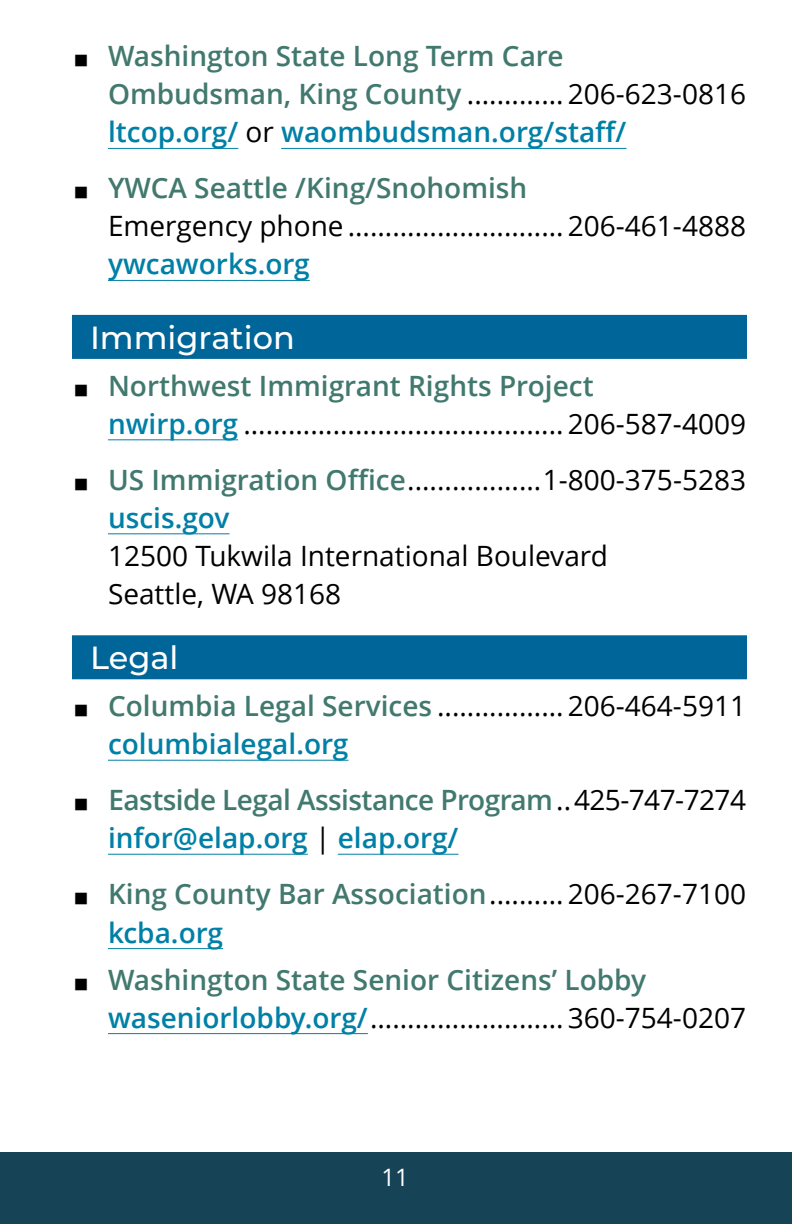
<style>
.page{position:relative;width:792px;height:1224px;background:#fff}
.page>*{position:absolute;margin:0;border:0;box-sizing:border-box;transform-origin:0 0}
.headline{font:500 32px "Montserrat";color:#fff}
.text_with_indent_no_bullet{font:28px/38px "Open Sans";color:#000}
.t1{font:600 28px/38px "Open Sans";color:#42796f}
.t2{font:600 28px/38px "Open Sans";letter-spacing:-.02em;color:#42796f}
.text_with_indent_no_bullet-2{font:600 28px "Open Sans";color:#0080a6}
.t3{font:24px "Open Sans";color:#fff}
.s1{color:#000}
.s2{font-weight:400;color:#000}
.s3{font-weight:600;color:#42796f}
.s4{font-weight:600;color:#0080a6}
.s5{color:#0080a6}
</style>
<div class="page">
<div style="left:0;top:1153px;width:792px;height:71px;background:#164356"></div>
<hr style="left:108px;top:148px;width:130px;height:1px;background:#0080a6">
<hr style="left:281px;top:148px;width:346px;height:1px;background:#0080a6">
<hr style="left:108px;top:280px;width:202px;height:1px;background:#0080a6">
<div style="left:72px;top:315px;width:675px;height:44px;background:#006598"></div>
<hr style="left:108px;top:439px;width:130px;height:1px;background:#0080a6">
<hr style="left:108px;top:533px;width:122px;height:1px;background:#0080a6">
<div style="left:72px;top:635px;width:675px;height:44px;background:#006598"></div>
<hr style="left:108px;top:760px;width:241px;height:1px;background:#0080a6">
<hr style="left:108px;top:854px;width:200px;height:1px;background:#0080a6">
<hr style="left:338px;top:854px;width:121px;height:1px;background:#0080a6">
<hr style="left:108px;top:948px;width:115px;height:1px;background:#0080a6">
<hr style="left:108px;top:1033px;width:260px;height:1px;background:#0080a6">
<p class="t1" style="left:108px;top:37px;width:640px;text-indent:-36px"><span class="s1">◼</span> Washington State Long Term Care<br>Ombudsman, King County <span class="s2">............. 206-623-0816</span></p>
<p class="text_with_indent_no_bullet-2" style="left:108px;top:113px;width:520px">ltcop.org/ <span class="s2">or</span> waombudsman.org/staff/</p>
<p class="text_with_indent_no_bullet" style="left:108px;top:169px;width:640px;text-indent:-36px">◼ <span class="s3">YWCA Seattle /King/Snohomish<br></span>Emergency phone ............................. 206-461-4888</p>
<p class="text_with_indent_no_bullet-2" style="left:108px;top:245px;width:203px">ywcaworks.org</p>
<p class="headline" style="left:90px;top:315px;width:206px">Immigration</p>
<p class="t1" style="left:72px;top:366px;width:523px"><span class="s1">◼</span> Northwest Immigrant Rights Project</p>
<p class="text_with_indent_no_bullet" style="left:108px;top:404px;width:640px"><span class="s4">nwirp.org</span> ........................................... 206-587-4009</p>
<p class="text_with_indent_no_bullet" style="left:72px;top:460px;width:676px">◼ <span class="s3">US Immigration Office</span>..................1-800-375-5283</p>
<p class="text_with_indent_no_bullet" style="left:108px;top:498px;width:501px"><span class="s4">uscis.gov<br></span>12500 Tukwila International Boulevard</p>
<p class="text_with_indent_no_bullet" style="left:108px;top:574px;width:235px">Seattle, WA 98168</p>
<p class="headline" style="left:90px;top:636px;width:90px">Legal</p>
<p class="text_with_indent_no_bullet" style="left:72px;top:686px;width:676px">◼ <span class="s3">Columbia Legal Services</span> ................. 206-464-5911</p>
<p class="text_with_indent_no_bullet-2" style="left:108px;top:725px;width:242px">columbialegal.org</p>
<p class="t2" style="left:108px;top:780px;width:640px;text-indent:-36px"><span class="s1">◼</span> Eastside Legal Assistance Program<span class="s2">..425-747-7274 </span><span class="s5">infor@elap.org</span> <span class="s2">|</span> <span class="s5">elap.org/</span></p>
<p class="t1" style="left:72px;top:874px;width:676px"><span class="s1">◼</span> King County Bar Association<span class="s2">.......... 206-267-7100</span></p>
<p class="t1" style="left:72px;top:960px;width:576px"><span class="s1">◼</span> Washington State Senior Citizens’ Lobby</p>
<p class="text_with_indent_no_bullet" style="left:108px;top:998px;width:640px"><span class="s4">waseniorlobby.org/</span>.......................... 360-754-0207</p>
<p class="t3" style="left:382px;top:1161px;width:29px">11</p>
</div>
